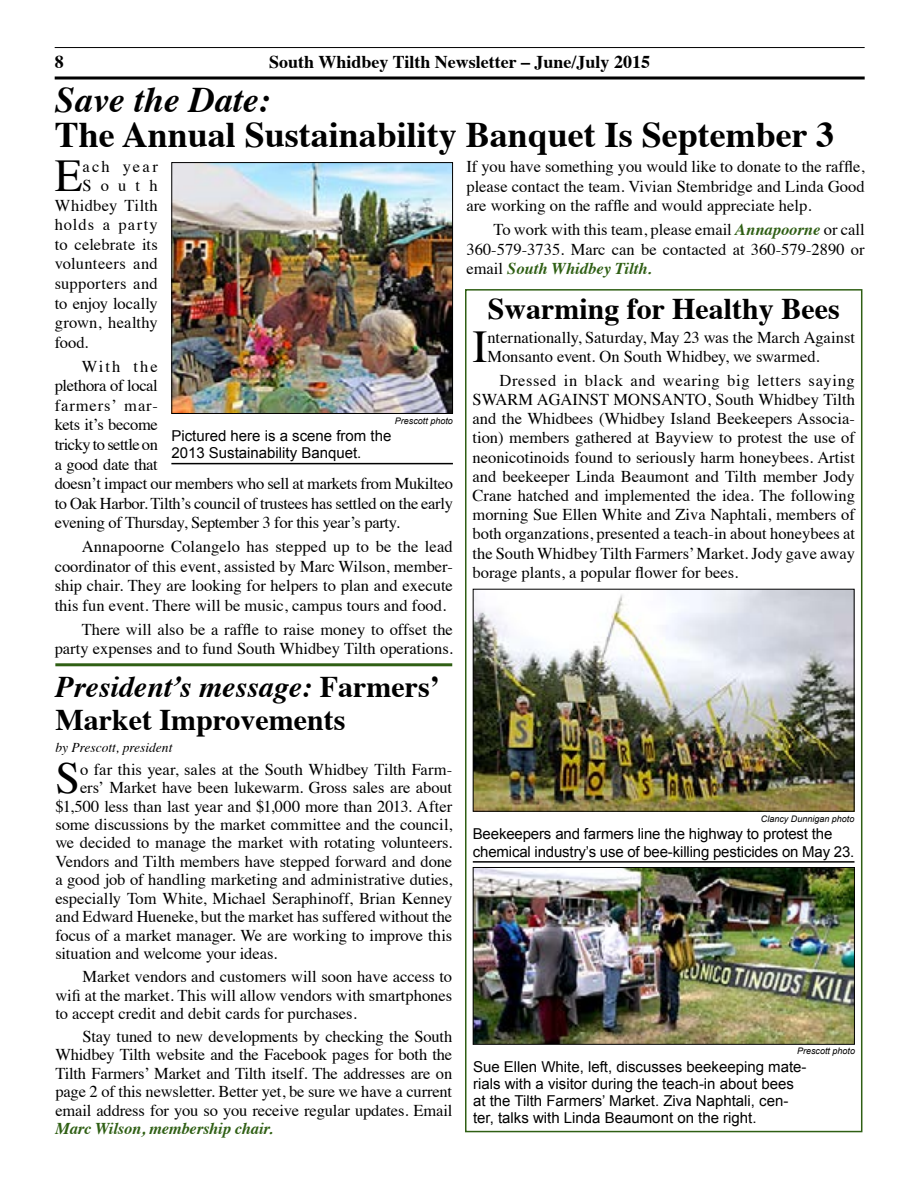
<style>
.page{position:relative;width:918px;height:1188px;background:#fff}
.page>*{position:absolute;margin:0;border:0;box-sizing:border-box;transform-origin:0 0}
.t1{font:45.45px "Times";color:#000}
.t2{font:44.4px "Times";color:#000}
.t3{font:700 36px "Times";color:#000}
.t4{font:italic 700 36px "Times";color:#000}
.t5{font:700 30px/33px "Times";color:#000}
.t6{font:700 18px "Times";color:#000}
.t7{font:16.5px/19.2px "Times";color:#000;text-align:justify}
.t8{font:16.5px/19.5px "Times";letter-spacing:-.02em;color:#000}
.t9{font:italic 700 16.5px "Times";letter-spacing:-.01em;color:#2f5f14}
.t10{font:16.5px "Times";letter-spacing:.02em;color:#000}
.t11{font:16.5px "Times";letter-spacing:.025em;color:#000}
.t12{font:16.5px "Times";letter-spacing:.065em;color:#000}
.t13{font:15px/17.2px "Arial";color:#000}
.t14{font:italic 13.5px "Times";color:#000}
.t15{font:italic 9px "Arial";color:#000}
.s1{font-weight:700;font-style:italic;color:#2f5f14}
.s2{font-style:italic}
</style>
<div class="page">
<hr style="left:55px;top:47px;width:810px;height:1px;background:#000">
<svg style="left:55px;top:76px;width:810px;height:4px"></svg>
<img style="left:173px;top:164px;width:278px;height:248px">
<div style="left:171px;top:162px;width:282px;height:252px;border:1px solid #000"></div>
<hr style="left:171px;top:463px;width:282px;height:1px;background:#000">
<div style="left:465px;top:289px;width:397px;height:843px;border:2px solid #2f5f14"></div>
<img style="left:475px;top:591px;width:378px;height:219px">
<div style="left:473px;top:589px;width:382px;height:223px;border:1px solid #000"></div>
<hr style="left:473px;top:861px;width:382px;height:2px;background:#000">
<img style="left:475px;top:869px;width:378px;height:174px">
<div style="left:473px;top:867px;width:382px;height:178px;border:1px solid #000"></div>
<hr style="left:55px;top:663px;width:397px;height:3px;background:#2f5f14">
<p class="t6" style="left:55px;top:44px;width:10px">8</p>
<p class="t6" style="left:269px;top:44px;width:382px">South Whidbey Tilth Newsletter – June/July 2015</p>
<h3 class="t4" style="left:55px;top:66px;width:217px">Save the Date:</h3>
<h3 class="t3" style="left:55px;top:100px;width:781px">The Annual Sustainability Banquet Is September 3</h3>
<h1 class="t1" style="left:55px;top:134px;width:29px">E</h1>
<p class="t7" style="left:82px;top:156px;width:77px">ach year</p>
<p class="t7" style="left:466px;top:155px;width:400px">If you have something you would like to donate to the raffle, please contact the team. Vivian Stembridge and Linda Good are working on the raffle and would appreciate help.</p>
<p class="t7" style="left:466px;top:219px;width:400px;text-indent:27px">To work with this team, please email <span class="s1">Annapoorne</span> or call 360-579-3735<span class="s2">.</span> Marc can be contacted at 360-579-2890 or email <span class="s1">South Whidbey Tilth.</span></p>
<p class="t7" style="left:82px;top:175px;width:77px">South</p>
<p class="t11" style="left:55px;top:190px;width:105px">Whidbey Tilth</p>
<p class="t12" style="left:55px;top:209px;width:105px">holds a party</p>
<p class="t7" style="left:55px;top:233px;width:105px">to celebrate its</p>
<p class="t10" style="left:55px;top:249px;width:105px">volunteers and</p>
<p class="t7" style="left:55px;top:272px;width:105px">supporters and</p>
<p class="t7" style="left:55px;top:292px;width:105px">to enjoy locally</p>
<p class="t7" style="left:55px;top:312px;width:105px">grown, healthy</p>
<p class="t7" style="left:55px;top:331px;width:35px">food.</p>
<p class="t8" style="left:55px;top:355px;width:400px;text-indent:27px">With the<br>plethora of local<br>farmers’ mar-<br>kets it’s become<br>tricky to settle on<br>a good date that<br>doesn’t impact our members who sell at markets from Mukilteo to Oak Harbor. Tilth’s council of trustees has settled on the early evening of Thursday, September 3 for this year’s party.</p>
<p class="t7" style="left:55px;top:536px;width:400px;text-indent:27px">Annapoorne Colangelo has stepped up to be the lead coordinator of this event, assisted by Marc Wilson, member&shy;ship chair. They are looking for helpers to plan and execute this fun event. There will be music, campus tours and food.</p>
<p class="t7" style="left:55px;top:618px;width:400px;text-align:right">There will also be a raffle to raise money to offset the party expenses and to fund South Whidbey Tilth operations.</p>
<h3 class="t5" style="left:488px;top:289px;width:353px">Swarming for Healthy Bees</h3>
<h1 class="t1" style="left:473px;top:304px;width:17px">I</h1>
<p class="t7" style="left:488px;top:326px;width:369px">nternationally, Saturday, May 23 was the March Against<br>Monsanto event. On South Whidbey, we swarmed.</p>
<p class="t7" style="left:473px;top:369px;width:384px;text-indent:27px">Dressed in black and wearing big letters saying SWARM AGAINST MONSANTO, South Whidbey Tilth and the Whidbees (Whidbey Island Beekeepers Associa&shy;tion) members gathered at Bayview to protest the use of neonicotinoids found to seriously harm honeybees. Artist and beekeeper Linda Beaumont and Tilth member Jody Crane hatched and implemented the idea. The following morning Sue Ellen White and Ziva Naphtali, members of both organzations, presented a teach-in about honeybees at the South Whidbey Tilth Farmers’ Market. Jody gave away borage plants, a popular flower for bees.</p>
<p class="t15" style="left:395px;top:415px;width:60px">Prescott photo</p>
<p class="t13" style="left:171px;top:427px;width:222px">Pictured here is a scene from the<br>2013 Sustainability Banquet.</p>
<h3 class="t5" style="left:55px;top:667px;width:386px"><span class="s2">President’s message:</span> Farmers’<br>Market Improvements</h3>
<p class="t14" style="left:55px;top:735px;width:119px">by Prescott, president</p>
<h2 class="t2" style="left:55px;top:737px;width:26px">S</h2>
<p class="t7" style="left:80px;top:758px;width:374px">o far this year, sales at the South Whidbey Tilth Farm-</p>
<p class="t7" style="left:80px;top:777px;width:374px">ers’ Market have been lukewarm. Gross sales are about</p>
<p class="t7" style="left:55px;top:795px;width:398px">$1,500 less than last year and $1,000 more than 2013. After</p>
<p class="t7" style="left:55px;top:813px;width:398px">some discussions by the market committee and the council,</p>
<p class="t7" style="left:55px;top:832px;width:398px">we decided to manage the market with rotating volunteers.</p>
<p class="t7" style="left:55px;top:850px;width:398px">Vendors and Tilth members have stepped forward and done</p>
<p class="t7" style="left:55px;top:869px;width:398px">a good job of handling marketing and administrative duties,</p>
<p class="t7" style="left:55px;top:887px;width:398px">especially Tom White, Michael Seraphinoff, Brian Kenney</p>
<p class="t7" style="left:55px;top:906px;width:398px">and Edward Hueneke, but the market has suffered without the</p>
<p class="t7" style="left:55px;top:924px;width:398px">focus of a market manager. We are working to improve this</p>
<p class="t7" style="left:55px;top:943px;width:223px">situation and welcome your ideas.</p>
<p class="t7" style="left:55px;top:966px;width:398px;line-height:18.5px;text-indent:27px">Market vendors and customers will soon have access to wifi at the market. This will allow vendors with smartphones to accept credit and debit cards for purchases.</p>
<p class="t7" style="left:55px;top:1026px;width:399px;line-height:18.5px;text-indent:27px">Stay tuned to new developments by checking the South Whidbey Tilth website and the Facebook pages for both the Tilth Farmers’ Market and Tilth itself. The addresses are on page 2 of this newsletter. Better yet, be sure we have a current email address for you so you receive regular updates. Email</p>
<p class="t9" style="left:55px;top:1113px;width:219px">Marc Wilson, membership chair.</p>
<p class="t15" style="left:761px;top:813px;width:95px">Clancy Dunnigan photo</p>
<p class="t13" style="left:473px;top:826px;width:383px">Beekeepers and farmers line the highway to protest the chemical industry’s use of bee-killing pesticides on May 23.</p>
<p class="t15" style="left:797px;top:1045px;width:60px">Prescott photo</p>
<p class="t13" style="left:473px;top:1058px;width:335px">Sue Ellen White, left, discusses beekeeping mate&shy;rials with a visitor during the teach-in about bees at the Tilth Farmers’ Market. Ziva Naphtali, cen&shy;ter, talks with Linda Beaumont on the right.</p>
</div>
